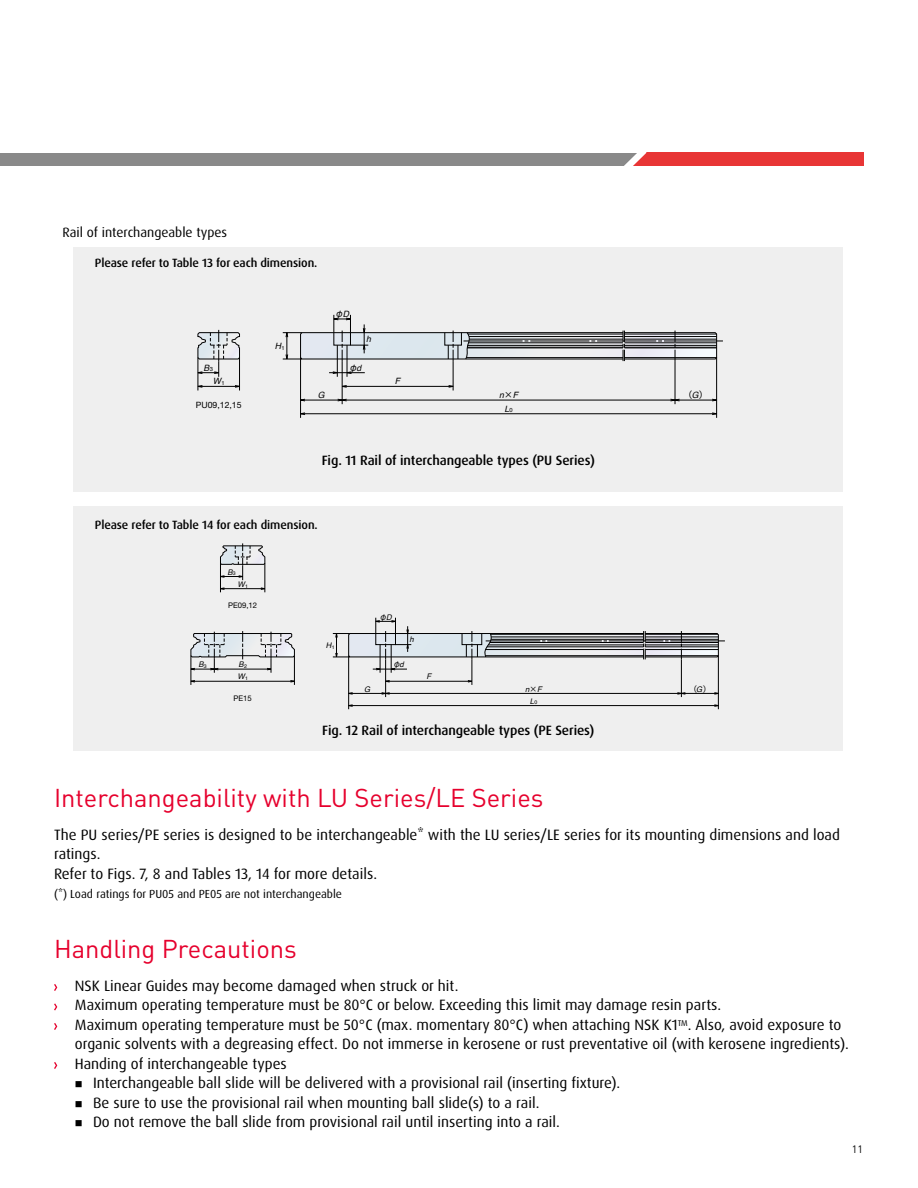
<style>
.page{position:relative;width:918px;height:1188px;background:#fff}
.page>*{position:absolute;margin:0;border:0;box-sizing:border-box;transform-origin:0 0}
.t1{font:25.5px "DINOT";color:#e6002d}
.t2{font:15px/19.5px "Dax OT";color:#000}
.t3{font:500 13.5px "Dax OT";letter-spacing:-.005em;color:#000}
.t4{font:13.5px "Dax OT";color:#000}
.t5{font:500 12px "Dax OT";letter-spacing:-.005em;color:#000}
.t6{font:11.7px "Dax OT";color:#000}
.t7{font:10.65px "DINOT";color:#000}
.t8{font:italic 8.7px "Helvetica";color:#000}
.t9{font:8.7px "Helvetica Neue";color:#000}
.t10{font:8.7px "Shin Go";color:#000}
.t11{font:italic 7.65px "Helvetica";color:#000}
.t12{font:7.65px "Helvetica Neue";color:#000}
.t13{font:7.65px "Shin Go";color:#000}
.s1{font-family:"Helvetica";font-style:italic}
.s2{font-family:"Shin Go";font-style:normal}
</style>
<div class="page">
<div style="left:0;top:153px;width:864px;height:13px;background:#898989"></div>
<div style="left:624px;top:152px;width:240px;height:14px;background:#e83535"></div>
<div style="left:74px;top:247px;width:769px;height:244px;background:#efefef"></div>
<hr style="left:716px;top:358px;width:1px;height:60px;background:#000">
<hr style="left:300px;top:358px;width:1px;height:60px;background:#000">
<hr style="left:301px;top:413px;width:416px;height:1px;background:#000">
<hr style="left:198px;top:386px;width:42px;height:1px;background:#000">
<hr style="left:198px;top:358px;width:1px;height:32px;background:#000">
<hr style="left:239px;top:358px;width:1px;height:32px;background:#000">
<hr style="left:342px;top:400px;width:333px;height:1px;background:#000">
<hr style="left:675px;top:400px;width:42px;height:1px;background:#000">
<hr style="left:301px;top:400px;width:41px;height:1px;background:#000">
<hr style="left:342px;top:361px;width:1px;height:43px;background:#000">
<hr style="left:675px;top:361px;width:1px;height:43px;background:#000">
<svg style="left:197px;top:330px;width:43px;height:47px"></svg>
<svg style="left:197px;top:385px;width:6px;height:3px"></svg>
<svg style="left:337px;top:399px;width:10px;height:2px"></svg>
<svg style="left:670px;top:399px;width:10px;height:2px"></svg>
<svg style="left:283px;top:315px;width:440px;height:75px"></svg>
<div style="left:74px;top:507px;width:769px;height:244px;background:#efefef"></div>
<hr style="left:718px;top:656px;width:1px;height:53px;background:#000">
<hr style="left:348px;top:656px;width:1px;height:53px;background:#000">
<hr style="left:385px;top:659px;width:1px;height:38px;background:#000">
<hr style="left:681px;top:659px;width:1px;height:38px;background:#000">
<hr style="left:681px;top:693px;width:37px;height:1px;background:#000">
<hr style="left:386px;top:693px;width:295px;height:1px;background:#000">
<hr style="left:349px;top:693px;width:37px;height:1px;background:#000">
<hr style="left:349px;top:705px;width:369px;height:1px;background:#000">
<svg style="left:220px;top:543px;width:46px;height:49px"></svg>
<svg style="left:190px;top:631px;width:105px;height:54px"></svg>
<svg style="left:333px;top:618px;width:392px;height:67px"></svg>
<svg style="left:54px;top:984px;width:3px;height:7px"></svg>
<svg style="left:54px;top:1003px;width:3px;height:7px"></svg>
<svg style="left:54px;top:1023px;width:3px;height:7px"></svg>
<svg style="left:54px;top:1062px;width:3px;height:7px"></svg>
<p class="t4" style="left:63px;top:224px;width:166px">Rail of interchangeable types</p>
<p class="t5" style="left:95px;top:255px;width:224px">Please refer to Table 13 for each dimension.</p>
<p class="t8" style="left:204px;top:361px;width:11px">B<sub>3</sub></p>
<p class="t8" style="left:213px;top:374px;width:13px">W<sub>1</sub></p>
<p class="t9" style="left:196px;top:400px;width:47px">PU09,12,15</p>
<p class="t8" style="left:275px;top:339px;width:11px">H<sub>1</sub></p>
<p class="t8" style="left:318px;top:388px;width:8px">G</p>
<p class="t10" style="left:335px;top:308px;width:15px">φ<span class="s1">D</span></p>
<p class="t8" style="left:366px;top:332px;width:6px">h</p>
<p class="t10" style="left:349px;top:362px;width:14px">φ<span class="s1">d</span></p>
<p class="t8" style="left:395px;top:374px;width:7px">F</p>
<p class="t8" style="left:499px;top:388px;width:20px">n<span class="s2">×</span>F</p>
<p class="t10" style="left:684px;top:389px;width:25px">（<span class="s1">G</span>）</p>
<p class="t8" style="left:504px;top:402px;width:10px">L<sub>0</sub></p>
<p class="t3" style="left:322px;top:452px;width:275px">Fig. 11 Rail of interchangeable types (PU Series)</p>
<p class="t5" style="left:95px;top:517px;width:225px">Please refer to Table 14 for each dimension.</p>
<p class="t11" style="left:227px;top:566px;width:10px">B<sub>3</sub></p>
<p class="t11" style="left:237px;top:578px;width:12px">W<sub>1</sub></p>
<p class="t12" style="left:228px;top:601px;width:31px">PE09,12</p>
<p class="t13" style="left:380px;top:612px;width:14px">φ<span class="s1">D</span></p>
<p class="t11" style="left:326px;top:639px;width:10px">H<sub>1</sub></p>
<p class="t11" style="left:409px;top:633px;width:6px">h</p>
<p class="t11" style="left:198px;top:659px;width:10px">B<sub>3</sub></p>
<p class="t11" style="left:238px;top:659px;width:10px">B<sub>2</sub></p>
<p class="t13" style="left:393px;top:659px;width:12px">φ<span class="s1">d</span></p>
<p class="t11" style="left:237px;top:671px;width:12px">W<sub>1</sub></p>
<p class="t11" style="left:426px;top:671px;width:6px">F</p>
<p class="t11" style="left:364px;top:683px;width:8px">G</p>
<p class="t11" style="left:525px;top:683px;width:18px">n<span class="s2">×</span>F</p>
<p class="t13" style="left:689px;top:684px;width:23px">（<span class="s1">G</span>）</p>
<p class="t12" style="left:234px;top:693px;width:20px">PE15</p>
<p class="t11" style="left:530px;top:695px;width:9px">L<sub>0</sub></p>
<p class="t3" style="left:322px;top:722px;width:274px">Fig. 12 Rail of interchangeable types (PE Series)</p>
<h1 class="t1" style="left:54px;top:782px;width:491px">Interchangeability with LU Series/LE Series</h1>
<p class="t2" style="left:54px;top:825px;width:788px">The PU series/PE series is designed to be interchangeable* with the LU series/LE series for its mounting dimensions and load ratings.<br>Refer to Figs. 7, 8 and Tables 13, 14 for more details.</p>
<p class="t6" style="left:54px;top:887px;width:290px">(*) Load ratings for PU05 and PE05 are not interchangeable</p>
<h1 class="t1" style="left:54px;top:933px;width:244px">Handling Precautions</h1>
<p class="t2" style="left:75px;top:976px;width:776px">NSK Linear Guides may become damaged when struck or hit.<br>Maximum operating temperature must be 80°C or below. Exceeding this limit may damage resin parts.<br>Maximum operating temperature must be 50°C (max. momentary 80°C) when attaching NSK K1<sup>TM</sup>. Also, avoid exposure to organic solvents with a degreasing effect. Do not immerse in kerosene or rust preventative oil (with kerosene ingredients).<br>Handing of interchangeable types</p>
<p class="t2" style="left:75px;top:1074px;width:547px">■ Interchangeable ball slide will be delivered with a provisional rail (inserting fixture).</p>
<p class="t2" style="left:75px;top:1093px;width:466px">■ Be sure to use the provisional rail when mounting ball slide(s) to a rail.</p>
<p class="t2" style="left:75px;top:1113px;width:487px">■ Do not remove the ball slide from provisional rail until inserting into a rail.</p>
<p class="t7" style="left:852px;top:1142px;width:13px">11</p>
</div>
